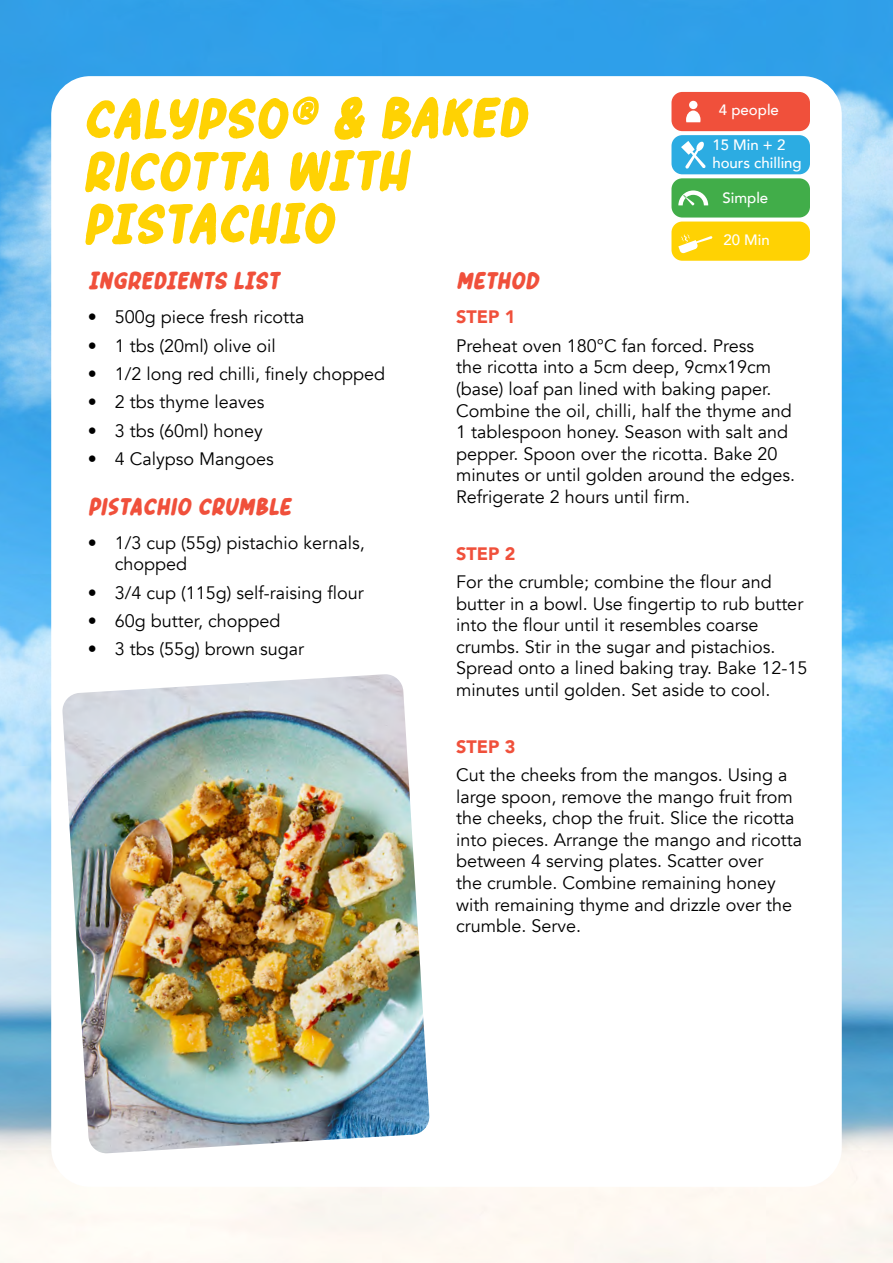
<style>
.page{position:relative;width:893px;height:1263px;background:#fff}
.page>*{position:absolute;margin:0;border:0;box-sizing:border-box;transform-origin:0 0}
.t1{font:italic 61.5px/52.7px "Header Marker";letter-spacing:-.01em;color:#ffd203}
.t2{font:italic 27px "Header Marker";letter-spacing:.005em;color:#f0503b}
.t3{font:18px/21.6px "Avenir";color:#000}
.t4{font:900 18px "Avenir";color:#f0503b}
.t5{font:500 15px/18px "Avenir";color:#fff}
</style>
<div class="page">
<img style="left:0;top:0;width:893px;height:1263px">
<div style="left:51px;top:76px;width:791px;height:1111px;background:#fff;border-radius:39px"></div>
<div style="left:671px;top:92px;width:139px;height:39px;background:#f0503b;border-radius:11px"></div>
<div style="left:671px;top:135px;width:139px;height:39px;background:#2cace2;border-radius:11px"></div>
<div style="left:671px;top:178px;width:139px;height:40px;background:#41ad49;border-radius:11px"></div>
<div style="left:671px;top:222px;width:139px;height:39px;background:#ffd203;border-radius:11px"></div>
<div style="left:689px;top:101px;width:8px;height:8px;background:#fff;border-radius:50%"></div>
<svg style="left:686px;top:111px;width:14px;height:11px"></svg>
<svg style="left:681px;top:141px;width:25px;height:28px"></svg>
<svg style="left:678px;top:190px;width:30px;height:16px"></svg>
<svg style="left:678px;top:234px;width:34px;height:20px"></svg>
<img style="left:62px;top:674px;width:368px;height:480px">
<h1 class="t1" style="left:82px;top:94px;width:446px">CALYPSO® &amp; BAKED<br>RICOTTA WITH<br>PISTACHIO</h1>
<h2 class="t2" style="left:88px;top:267px;width:192px">INGREDIENTS LIST</h2>
<h2 class="t2" style="left:456px;top:267px;width:84px">METHOD</h2>
<p class="t5" style="left:719px;top:100px;width:62px">4 people</p>
<p class="t5" style="left:712px;top:135px;width:91px">15 Min + 2 hours chilling</p>
<p class="t5" style="left:722px;top:188px;width:47px">Simple</p>
<p class="t5" style="left:723px;top:229px;width:48px">20 Min</p>
<p class="t3" style="left:88px;top:307px;width:218px">• 500g piece fresh ricotta</p>
<p class="t3" style="left:88px;top:335px;width:190px">• 1 tbs (20ml) olive oil</p>
<p class="t3" style="left:88px;top:363px;width:299px">• 1/2 long red chilli, finely chopped</p>
<p class="t3" style="left:88px;top:392px;width:178px">• 2 tbs thyme leaves</p>
<p class="t3" style="left:88px;top:420px;width:177px">• 3 tbs (60ml) honey</p>
<p class="t3" style="left:88px;top:448px;width:188px">• 4 Calypso Mangoes</p>
<h2 class="t2" style="left:88px;top:492px;width:205px">PISTACHIO CRUMBLE</h2>
<p class="t3" style="left:115px;top:532px;width:252px;text-indent:-27px">• 1/3 cup (55g) pistachio kernals, chopped</p>
<p class="t3" style="left:88px;top:582px;width:278px">• 3/4 cup (115g) self-raising flour</p>
<p class="t3" style="left:88px;top:610px;width:194px">• 60g butter, chopped</p>
<p class="t3" style="left:88px;top:639px;width:218px">• 3 tbs (55g) brown sugar</p>
<p class="t4" style="left:456px;top:302px;width:61px">STEP 1</p>
<p class="t3" style="left:456px;top:335px;width:340px">Preheat oven 180°C fan forced. Press<br>the ricotta into a 5cm deep, 9cmx19cm (base) loaf pan lined with baking paper.<br>Combine the oil, chilli, half the thyme and 1 tablespoon honey. Season with salt and pepper. Spoon over the ricotta. Bake 20 minutes or until golden around the edges.<br>Refrigerate 2 hours until firm.</p>
<p class="t4" style="left:456px;top:538px;width:61px">STEP 2</p>
<p class="t3" style="left:456px;top:571px;width:353px">For the crumble; combine the flour and butter in a bowl. Use fingertip to rub butter into the flour until it resembles coarse crumbs. Stir in the sugar and pistachios.<br>Spread onto a lined baking tray. Bake 12-15 minutes until golden. Set aside to cool.</p>
<p class="t4" style="left:456px;top:731px;width:61px">STEP 3</p>
<p class="t3" style="left:456px;top:764px;width:347px">Cut the cheeks from the mangos. Using a large spoon, remove the mango fruit from the cheeks, chop the fruit. Slice the ricotta into pieces. Arrange the mango and ricotta between 4 serving plates. Scatter over<br>the crumble. Combine remaining honey with remaining thyme and drizzle over the crumble. Serve.</p>
</div>
